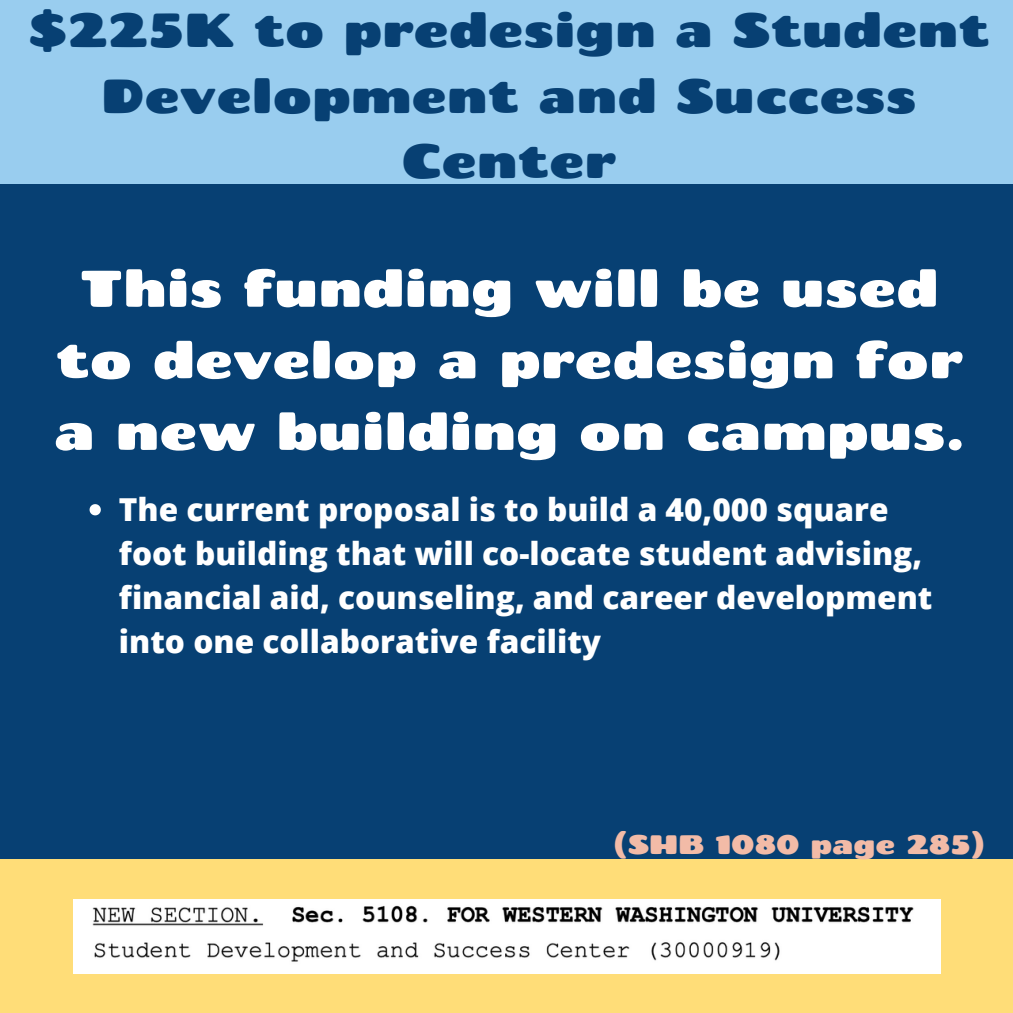
<style>
.page{position:relative;width:1013px;height:1013px;background:#fff}
.page>*{position:absolute;margin:0;border:0;box-sizing:border-box;transform-origin:0 0}
.t1{font:51.25px/71.5px "Chango";color:#fff;text-align:center}
.t2{font:47.62px/65.9px "Chango";color:#074073;text-align:center}
.t3{font:800 31.62px/44px "Open Sans";color:#fff}
.t4{font:26.62px "Chango";color:#f2bba7}
</style>
<div class="page">
<div style="left:0;top:0;width:1012px;height:1012px;background:#074073"></div>
<div style="left:0;top:0;width:1012px;height:184px;background:#99cdef"></div>
<div style="left:0;top:859px;width:1012px;height:153px;background:#ffdd78"></div>
<svg style="left:90px;top:504px;width:11px;height:11px"></svg>
<img style="left:73px;top:899px;width:867px;height:74px">
<p class="t2" style="left:28px;top:-5px;width:962px">$225K to predesign a Student<br>Development and Success<br>Center</p>
<p class="t1" style="left:54px;top:251px;width:912px">This funding will be used to develop a predesign for a new building on campus.</p>
<p class="t3" style="left:119px;top:486px;width:815px">The current proposal is to build a 40,000 square foot building that will co-locate student advising, financial aid, counseling, and career development into one collaborative facility</p>
<p class="t4" style="left:613px;top:827px;width:373px">(SHB 1080 page 285)</p>
</div>
